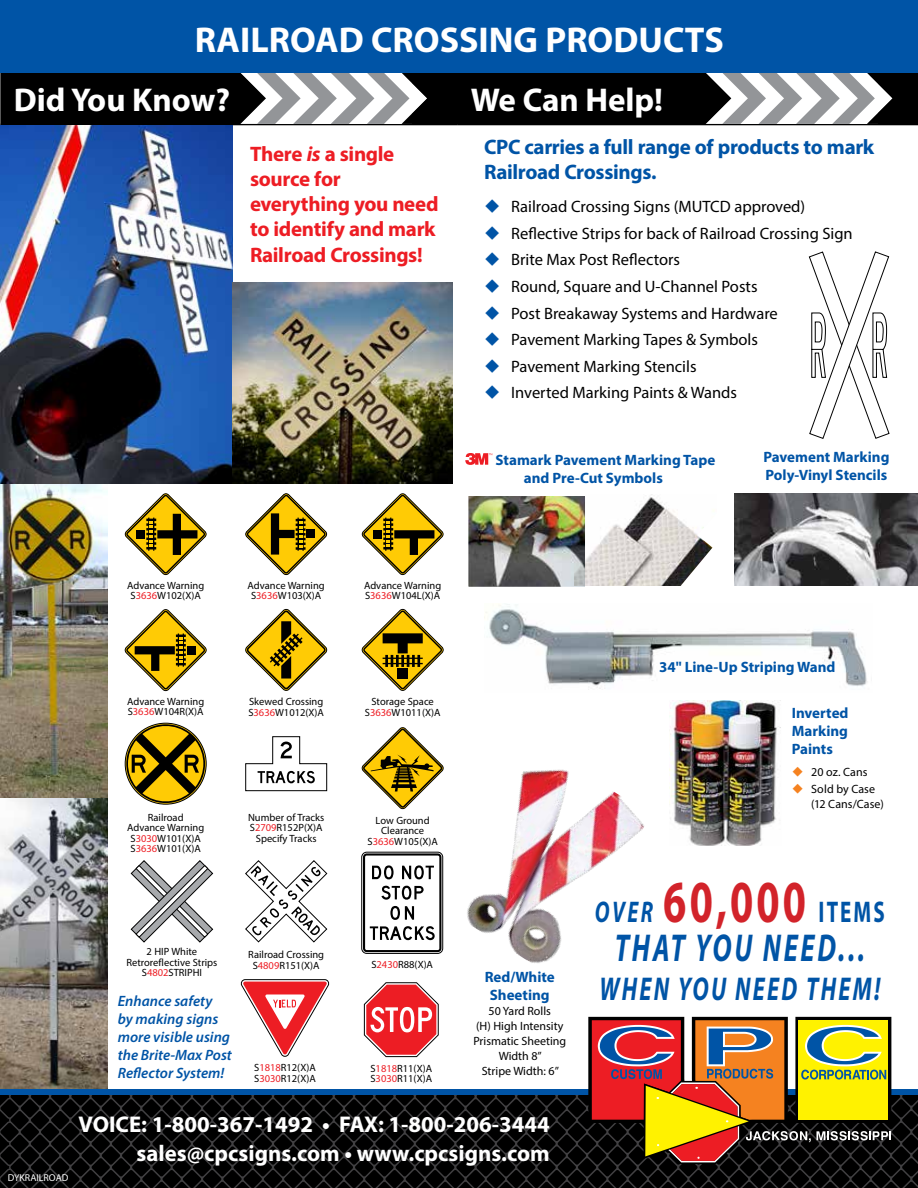
<style>
.page{position:relative;width:918px;height:1188px;background:#fff}
.page>*{position:absolute;margin:0;border:0;box-sizing:border-box;transform-origin:0 0}
.t1{font:700 59.85px "Myriad Pro";color:#d2232a;scale:.7 1}
.t2{font:italic 700 39px "Myriad Pro";letter-spacing:.1em;color:#0054a6;scale:.7 1}
.t3{font:700 36px "Myriad Pro";color:#fff}
.t4{font:700 33px "Myriad Pro";color:#fff}
.t5{font:italic 700 33px "Myriad Pro";letter-spacing:.1em;color:#0054a6;scale:.7 1}
.t6{font:700 22.8px/28.5px "Myriad Pro";color:#fff;text-align:right}
.t7{font:700 21px/25.3px "Myriad Pro";letter-spacing:-.015em;color:#ed1d24}
.t8{font:700 21px/25.3px "Myriad Pro";letter-spacing:-.02em;color:#0054a6}
.t9{font:16.5px/26.5px "Myriad Pro";color:#000}
.t10{font:700 15px/18px "Myriad Pro";color:#0054a6}
.t11{font:italic 600 15px/18px "Myriad Pro";color:#0054a6}
.t12{font:12px/15px "Myriad Pro";color:#000;text-align:center}
.t13{font:10.5px/10.5px "Myriad Pro";color:#000;text-align:center}
.t14{font:10.05px "Myriad Pro";color:#fff}
.s1{font-style:italic}
.s2{color:#ed1d24}
.s3{font-style:italic;font-size:30px;color:#0054a6}
.s4{font-size:30px;color:#0054a6}
</style>
<div class="page">
<img style="left:0;top:483px;width:108px;height:315px">
<img style="left:0;top:798px;width:108px;height:292px">
<svg style="left:125px;top:493px;width:81px;height:82px"></svg>
<svg style="left:245px;top:493px;width:82px;height:82px"></svg>
<svg style="left:362px;top:493px;width:81px;height:82px"></svg>
<svg style="left:125px;top:609px;width:82px;height:82px"></svg>
<svg style="left:361px;top:727px;width:79px;height:83px"></svg>
<svg style="left:362px;top:609px;width:82px;height:82px"></svg>
<div style="left:398px;top:668px;width:10px;height:10px;background:#000"></div>
<svg style="left:245px;top:608px;width:83px;height:83px"></svg>
<svg style="left:125px;top:723px;width:82px;height:82px"></svg>
<svg style="left:245px;top:736px;width:82px;height:55px"></svg>
<svg style="left:245px;top:860px;width:82px;height:82px"></svg>
<div style="left:362px;top:852px;width:81px;height:102px;border:1px solid #000;border-radius:5px"></div>
<svg style="left:363px;top:853px;width:77px;height:99px"></svg>
<img style="left:470px;top:498px;width:104px;height:87px">
<div style="left:467px;top:495px;width:120px;height:93px;border:2px solid #fff"></div>
<div style="left:0;top:73px;width:918px;height:51px;background:#000"></div>
<hr style="left:0;top:124px;width:457px;height:1px;background:#000">
<hr style="left:457px;top:124px;width:461px;height:1px;background:#000">
<div style="left:0;top:1090px;width:918px;height:11px;background:#0054a6"></div>
<svg style="left:0;top:1095px;width:918px;height:93px;background:#0c0c0c"></svg>
<svg style="left:588px;top:1017px;width:303px;height:147px;background:#9f6e30"></svg>
<svg style="left:222px;top:73px;width:223px;height:51px"></svg>
<svg style="left:688px;top:73px;width:223px;height:51px"></svg>
<div style="left:0;top:0;width:918px;height:73px;background:#0054a6"></div>
<img style="left:735px;top:494px;width:183px;height:92px">
<svg style="left:465px;top:453px;width:27px;height:12px"></svg>
<svg style="left:364px;top:982px;width:75px;height:75px"></svg>
<svg style="left:240px;top:979px;width:90px;height:78px"></svg>
<svg style="left:808px;top:251px;width:82px;height:188px"></svg>
<img style="left:0;top:125px;width:233px;height:358px">
<img style="left:233px;top:282px;width:219px;height:201px">
<img style="left:440px;top:763px;width:204px;height:200px">
<img style="left:574px;top:495px;width:107px;height:91px">
<svg style="left:681px;top:510px;width:33px;height:76px"></svg>
<svg style="left:131px;top:860px;width:82px;height:83px"></svg>
<img style="left:485px;top:604px;width:383px;height:85px">
<img style="left:670px;top:700px;width:111px;height:145px">
<h3 class="t3" style="left:195px;top:16px;width:530px">RAILROAD CROSSING PRODUCTS</h3>
<h3 class="t4" style="left:14px;top:78px;width:218px">Did You Know?</h3>
<h3 class="t4" style="left:471px;top:78px;width:194px">We Can Help!</h3>
<h3 class="t7" style="left:250px;top:140px;width:190px">There <span class="s1">is</span> a single source for everything you need to identify and mark<br>Railroad Crossings!</h3>
<h3 class="t8" style="left:484px;top:133px;width:392px">CPC carries a full range of products to mark<br>Railroad Crossings.</h3>
<p class="t9" style="left:511px;top:193px;width:343px">Railroad Crossing Signs (MUTCD approved)<br>Reflective Strips for back of Railroad Crossing Sign Brite Max Post Reflectors<br>Round, Square and U-Channel Posts<br>Post Breakaway Systems and Hardware<br>Pavement Marking Tapes &amp; Symbols<br>Pavement Marking Stencils<br>Inverted Marking Paints &amp; Wands</p>
<h3 class="t10" style="left:524px;top:450px;width:193px;text-indent:-28px">Stamark Pavement Marking Tape and Pre-Cut Symbols</h3>
<h3 class="t10" style="left:763px;top:448px;width:128px">Pavement Marking<br>Poly-Vinyl Stencils</h3>
<p class="t13" style="left:127px;top:580px;width:79px">Advance Warning<br>S<span class="s2">3636</span>W102(X)A</p>
<p class="t13" style="left:248px;top:580px;width:79px">Advance Warning<br>S<span class="s2">3636</span>W103(X)A</p>
<p class="t13" style="left:364px;top:580px;width:79px;text-align:left">Advance Warning<br>S<span class="s2">3636</span>W104L(X)A</p>
<p class="t13" style="left:127px;top:696px;width:79px;text-align:left">Advance Warning<br>S<span class="s2">3636</span>W104R(X)A</p>
<p class="t13" style="left:248px;top:696px;width:77px;text-align:left">Skewed Crossing<br>S<span class="s2">3636</span>W1012(X)A</p>
<p class="t13" style="left:365px;top:696px;width:77px">Storage Space<br>S<span class="s2">3636</span>W1011(X)A</p>
<p class="t13" style="left:127px;top:812px;width:79px">Railroad<br>Advance Warning<br>S<span class="s2">3030</span>W101(X)A<br>S<span class="s2">3636</span>W101(X)A</p>
<p class="t13" style="left:248px;top:812px;width:78px">Number of Tracks<br>S<span class="s2">2709</span>R152P(X)A<br>Specify Tracks</p>
<p class="t13" style="left:368px;top:815px;width:72px">Low Ground<br>Clearance<br>S<span class="s2">3636</span>W105(X)A</p>
<p class="t13" style="left:126px;top:947px;width:93px">2 HIP White<br>Retroreflective Strips<br>S<span class="s2">4802</span>STRIPHI</p>
<h3 class="t11" style="left:118px;top:992px;width:116px">Enhance safety<br>by making signs more visible using the Brite-Max Post<br>Reflector System!</h3>
<p class="t13" style="left:248px;top:950px;width:77px">Railroad Crossing<br>S<span class="s2">4809</span>R151(X)A</p>
<p class="t13" style="left:371px;top:959px;width:63px">S<span class="s2">2430</span>R88(X)A</p>
<p class="t13" style="left:254px;top:1062px;width:63px;text-align:left">S<span class="s2">1818</span>R12(X)A<br>S<span class="s2">3030</span>R12(X)A</p>
<p class="t13" style="left:370px;top:1063px;width:63px;text-align:left">S<span class="s2">1818</span>R11(X)A<br>S<span class="s2">3030</span>R11(X)A</p>
<h3 class="t10" style="left:485px;top:968px;width:72px;text-align:center">Red/White<br>Sheeting</h3>
<p class="t12" style="left:473px;top:1004px;width:94px">50 Yard Rolls<br>(H) High Intensity<br>Prismatic Sheeting<br>Width 8”<br>Stripe Width: 6”</p>
<h3 class="t10" style="left:659px;top:658px;width:178px">34" Line-Up Striping Wand</h3>
<h3 class="t10" style="left:792px;top:703px;width:58px;text-align:justify">Inverted Marking Paints</h3>
<p class="t12" style="left:811px;top:763px;width:65px;line-height:17.7px;text-align:left">20 oz. Cans<br>Sold by Case</p>
<p class="t12" style="left:811px;top:797px;width:74px">(12 Cans/Case)</p>
<h1 class="t1" style="left:595px;top:863px;width:416px"><span class="s3">OVER</span> 60,000 <span class="s4">ITEMS</span></h1>
<h2 class="t2" style="left:615px;top:923px;width:359px">THAT YOU NEED...</h2>
<h3 class="t5" style="left:599px;top:968px;width:403px">WHEN YOU NEED THEM!</h3>
<p class="t14" style="left:8px;top:1171px;width:62px">DYKRAILROAD</p>
<h3 class="t6" style="left:78px;top:1109px;width:473px">VOICE: 1-800-367-1492 • FAX: 1-800-206-3444 sales@cpcsigns.com • www.cpcsigns.com</h3>
</div>
